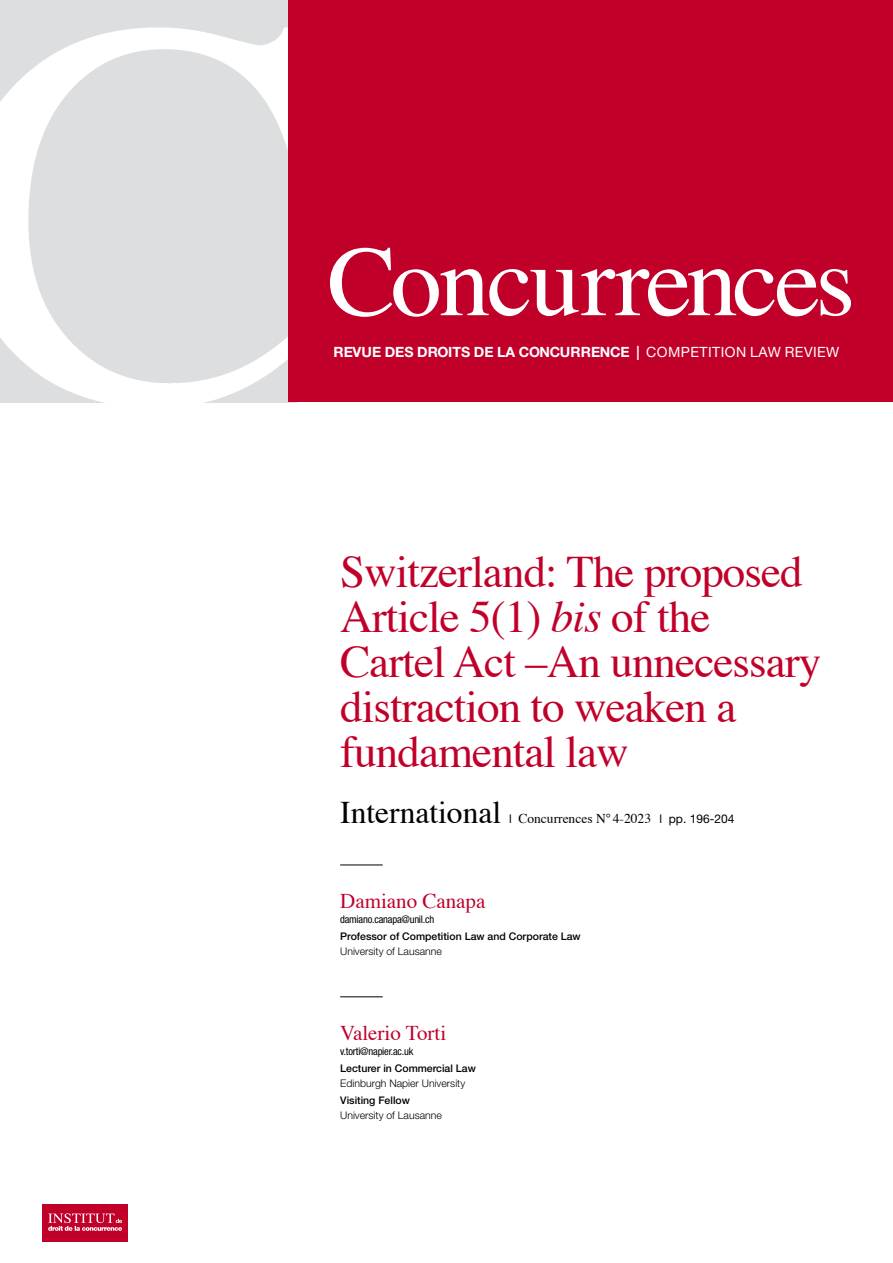
<style>
.page{position:relative;width:893px;height:1263px;background:#fff}
.page>*{position:absolute;margin:0;border:0;box-sizing:border-box;transform-origin:0 0}
.t1{font:100.05px "Times";letter-spacing:-.03em;color:#fff}
.t2{font:45px/45px "Times";letter-spacing:-.02em;color:#c1002a}
.t3{font:31.5px "Times";color:#000}
.t4{font:21px "Times";color:#c1002a}
.t5{font:700 14.1px "Helvetica Neue LT Pro";letter-spacing:.01em;color:#fff}
.t6{font:13.5px "Times";color:#000}
.t7{font:500 10.5px "Helvetica Neue LT Pro";color:#000}
.t8{font:300 10.5px "Helvetica Neue LT Pro";color:#000}
.t9{font:condensed 10.5px "Helvetica Neue LT Pro";letter-spacing:-.02em;color:#000}
.s1{font-weight:500}
.s2{font-weight:400}
.s3{font-style:italic}
.s4{font-family:"Helvetica Neue LT Pro";font-size:12px}
</style>
<div class="page">
<img style="left:0;top:0;width:296px;height:403px">
<div style="left:289px;top:0;width:604px;height:402px;background:#c1002a"></div>
<div style="left:43px;top:1204px;width:85px;height:38px;background:#c1002a"></div>
<svg style="left:48px;top:1213px;width:74px;height:18px"></svg>
<hr style="left:340px;top:864px;width:43px;height:1px;background:#000">
<hr style="left:340px;top:996px;width:43px;height:1px;background:#000">
<h1 class="t1" style="left:327px;top:188px;width:529px">Concurrences</h1>
<p class="t5" style="left:333px;top:343px;width:507px">REVUE DES DROITS DE LA CONCURRENCE <span class="s1">|</span> <span class="s2">COMPETITION LAW REVIEW</span></p>
<p class="t2" style="left:340px;top:545px;width:483px">Switzerland: The proposed<br>Article 5(1) <span class="s3">bis</span> of the<br>Cartel Act –An unnecessary distraction to weaken a fundamental law</p>
<p class="t3" style="left:340px;top:783px;width:162px">International</p>
<p class="t6" style="left:509px;top:806px;width:227px"><span class="s4">l</span> Concurrences N° 4-2023 <span class="s4">l pp. 196-204</span></p>
<p class="t4" style="left:340px;top:881px;width:147px">Damiano Canapa</p>
<p class="t9" style="left:340px;top:913px;width:96px">damiano.canapa@unil.ch</p>
<p class="t7" style="left:340px;top:930px;width:242px">Professor of Competition Law and Corporate Law</p>
<p class="t8" style="left:340px;top:945px;width:103px">University of Lausanne</p>
<p class="t4" style="left:340px;top:1013px;width:108px">Valerio Torti</p>
<p class="t9" style="left:340px;top:1045px;width:75px">v.torti@napier.ac.uk</p>
<p class="t7" style="left:340px;top:1062px;width:137px">Lecturer in Commercial Law</p>
<p class="t8" style="left:340px;top:1077px;width:127px">Edinburgh Napier University</p>
<p class="t7" style="left:340px;top:1094px;width:71px">Visiting Fellow</p>
<p class="t8" style="left:340px;top:1109px;width:103px">University of Lausanne</p>
</div>
